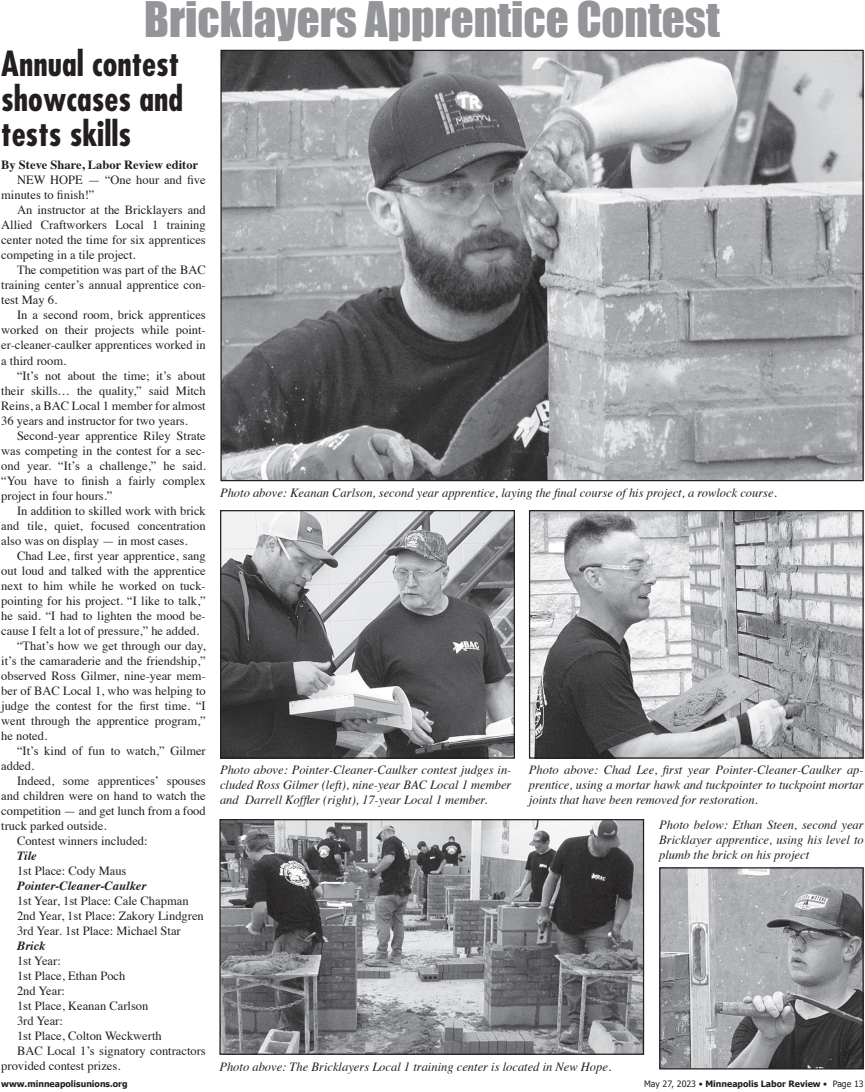
<style>
.page{position:relative;width:865px;height:1092px;background:#fff}
.page>*{position:absolute;margin:0;border:0;box-sizing:border-box;transform-origin:0 0}
.t1{font:45px "Impact";color:#939598}
.t2{font:700 condensed 33.75px/35px "Futura";color:#231f20;text-align:justify}
.t3{font:12.5px "Times";color:#231f20}
.t4{font:italic 12.5px/15px "Times";color:#231f20;text-align:justify}
.t5{font:italic 700 12.5px "Times";color:#231f20}
.t6{font:700 12.5px "Times";color:#231f20}
.t7{font:700 8.75px "Tahoma";color:#231f20}
.s1{font-weight:400}
</style>
<div class="page">
<img style="left:222px;top:52px;width:639px;height:427px">
<img style="left:530px;top:512px;width:331px;height:244px">
<div style="left:528px;top:510px;width:335px;height:248px;border:1px solid #231f20"></div>
<img style="left:222px;top:512px;width:290px;height:244px">
<div style="left:220px;top:510px;width:294px;height:248px;border:1px solid #231f20"></div>
<img style="left:660px;top:869px;width:201px;height:198px">
<div style="left:658px;top:867px;width:205px;height:202px;border:1px solid #231f20"></div>
<img style="left:221px;top:821px;width:420px;height:231px">
<div style="left:219px;top:819px;width:424px;height:235px;border:1px solid #231f20"></div>
<p class="t1" style="left:144px;top:-16px;width:577px">Bricklayers Apprentice Contest</p>
<p class="t2" style="left:1px;top:46px;width:183px">Annual contest showcases and tests skills</p>
<p class="t6" style="left:1px;top:153px;width:198px">By Steve Share, Labor Review editor</p>
<p class="t3" style="left:17px;top:168px;width:190px">NEW HOPE — “One hour and five</p>
<p class="t3" style="left:1px;top:183px;width:95px">minutes to finish!”</p>
<p class="t3" style="left:17px;top:198px;width:190px">An instructor at the Bricklayers and</p>
<p class="t3" style="left:1px;top:213px;width:206px">Allied Craftworkers Local 1 training</p>
<p class="t3" style="left:1px;top:228px;width:206px">center noted the time for six apprentices</p>
<p class="t3" style="left:1px;top:243px;width:136px">competing in a tile project.</p>
<p class="t3" style="left:17px;top:258px;width:190px">The competition was part of the BAC</p>
<p class="t3" style="left:1px;top:273px;width:206px">training center’s annual apprentice con-</p>
<p class="t3" style="left:1px;top:288px;width:57px">test May 6.</p>
<p class="t3" style="left:17px;top:303px;width:190px">In a second room, brick apprentices</p>
<p class="t3" style="left:1px;top:318px;width:206px">worked on their projects while point-</p>
<p class="t3" style="left:1px;top:333px;width:206px">er-cleaner-caulker apprentices worked in</p>
<p class="t3" style="left:1px;top:348px;width:66px">a third room.</p>
<p class="t3" style="left:17px;top:363px;width:190px">“It’s not about the time; it’s about</p>
<p class="t3" style="left:1px;top:378px;width:206px">their skills… the quality,” said Mitch</p>
<p class="t3" style="left:1px;top:393px;width:206px">Reins, a BAC Local 1 member for almost</p>
<p class="t3" style="left:1px;top:408px;width:188px">36 years and instructor for two years.</p>
<p class="t3" style="left:17px;top:423px;width:190px">Second-year apprentice Riley Strate</p>
<p class="t3" style="left:1px;top:438px;width:206px">was competing in the contest for a sec-</p>
<p class="t3" style="left:1px;top:453px;width:206px">ond year. “It’s a challenge,” he said.</p>
<p class="t3" style="left:1px;top:468px;width:206px">“You have to finish a fairly complex</p>
<p class="t3" style="left:1px;top:483px;width:113px">project in four hours.”</p>
<p class="t3" style="left:17px;top:498px;width:190px">In addition to skilled work with brick</p>
<p class="t3" style="left:1px;top:513px;width:206px">and tile, quiet, focused concentration</p>
<p class="t3" style="left:1px;top:528px;width:188px">also was on display — in most cases.</p>
<p class="t3" style="left:17px;top:543px;width:190px">Chad Lee, first year apprentice, sang</p>
<p class="t3" style="left:1px;top:558px;width:206px">out loud and talked with the apprentice</p>
<p class="t3" style="left:1px;top:573px;width:206px">next to him while he worked on tuck-</p>
<p class="t3" style="left:1px;top:588px;width:206px">pointing for his project. “I like to talk,”</p>
<p class="t3" style="left:1px;top:603px;width:206px">he said. “I had to lighten the mood be-</p>
<p class="t3" style="left:1px;top:618px;width:199px">cause I felt a lot of pressure,” he added.</p>
<p class="t3" style="left:17px;top:633px;width:190px">“That’s how we get through our day,</p>
<p class="t3" style="left:1px;top:648px;width:206px">it’s the camaraderie and the friendship,”</p>
<p class="t3" style="left:1px;top:663px;width:206px">observed Ross Gilmer, nine-year mem-</p>
<p class="t3" style="left:1px;top:678px;width:206px">ber of BAC Local 1, who was helping to</p>
<p class="t3" style="left:1px;top:693px;width:206px">judge the contest for the first time. “I</p>
<p class="t3" style="left:1px;top:708px;width:206px">went through the apprentice program,”</p>
<p class="t3" style="left:1px;top:723px;width:47px">he noted.</p>
<p class="t3" style="left:17px;top:738px;width:190px">“It’s kind of fun to watch,” Gilmer</p>
<p class="t3" style="left:1px;top:753px;width:34px">added.</p>
<p class="t3" style="left:17px;top:768px;width:190px">Indeed, some apprentices’ spouses</p>
<p class="t3" style="left:1px;top:783px;width:206px">and children were on hand to watch the</p>
<p class="t3" style="left:1px;top:798px;width:206px">competition — and get lunch from a food</p>
<p class="t3" style="left:1px;top:813px;width:107px">truck parked outside.</p>
<p class="t3" style="left:17px;top:828px;width:132px">Contest winners included:</p>
<p class="t5" style="left:17px;top:843px;width:21px">Tile</p>
<p class="t3" style="left:17px;top:858px;width:111px">1st Place: Cody Maus</p>
<p class="t5" style="left:17px;top:873px;width:131px">Pointer-Cleaner-Caulker</p>
<p class="t3" style="left:17px;top:888px;width:173px">1st Year, 1st Place: Cale Chapman</p>
<p class="t3" style="left:17px;top:903px;width:188px">2nd Year, 1st Place: Zakory Lindgren</p>
<p class="t3" style="left:17px;top:918px;width:165px">3rd Year. 1st Place: Michael Star</p>
<p class="t5" style="left:17px;top:933px;width:30px">Brick</p>
<p class="t3" style="left:17px;top:948px;width:45px">1st Year:</p>
<p class="t3" style="left:17px;top:963px;width:110px">1st Place, Ethan Poch</p>
<p class="t3" style="left:17px;top:978px;width:49px">2nd Year:</p>
<p class="t3" style="left:17px;top:993px;width:133px">1st Place, Keanan Carlson</p>
<p class="t3" style="left:17px;top:1008px;width:47px">3rd Year:</p>
<p class="t3" style="left:17px;top:1023px;width:146px">1st Place, Colton Weckwerth</p>
<p class="t3" style="left:17px;top:1038px;width:190px">BAC Local 1’s signatory contractors</p>
<p class="t3" style="left:1px;top:1053px;width:121px">provided contest prizes.</p>
<p class="t4" style="left:220px;top:484px;width:558px">Photo above: Keanan Carlson, second year apprentice, laying the final course of his project, a rowlock course.</p>
<p class="t4" style="left:220px;top:761px;width:293px">Photo above: Pointer-Cleaner-Caulker contest judges in&shy;cluded Ross Gilmer (left), nine-year BAC Local 1 member and Darrell Koffler (right), 17-year Local 1 member.</p>
<p class="t4" style="left:528px;top:761px;width:336px">Photo above: Chad Lee, first year Pointer-Cleaner-Caulker ap&shy;prentice, using a mortar hawk and tuckpointer to tuckpoint mortar joints that have been removed for restoration.</p>
<p class="t4" style="left:658px;top:816px;width:206px">Photo below: Ethan Steen, second year Bricklayer apprentice, using his level to plumb the brick on his project</p>
<p class="t4" style="left:219px;top:1057px;width:393px">Photo above: The Bricklayers Local 1 training center is located in New Hope.</p>
<p class="t7" style="left:1px;top:1077px;width:128px">www.minneapolisunions.org</p>
<p class="t7" style="left:643px;top:1077px;width:221px"><span class="s1">May 27, 2023 •</span> Minneapolis Labor Review <span class="s1">• Page 13</span></p>
</div>
